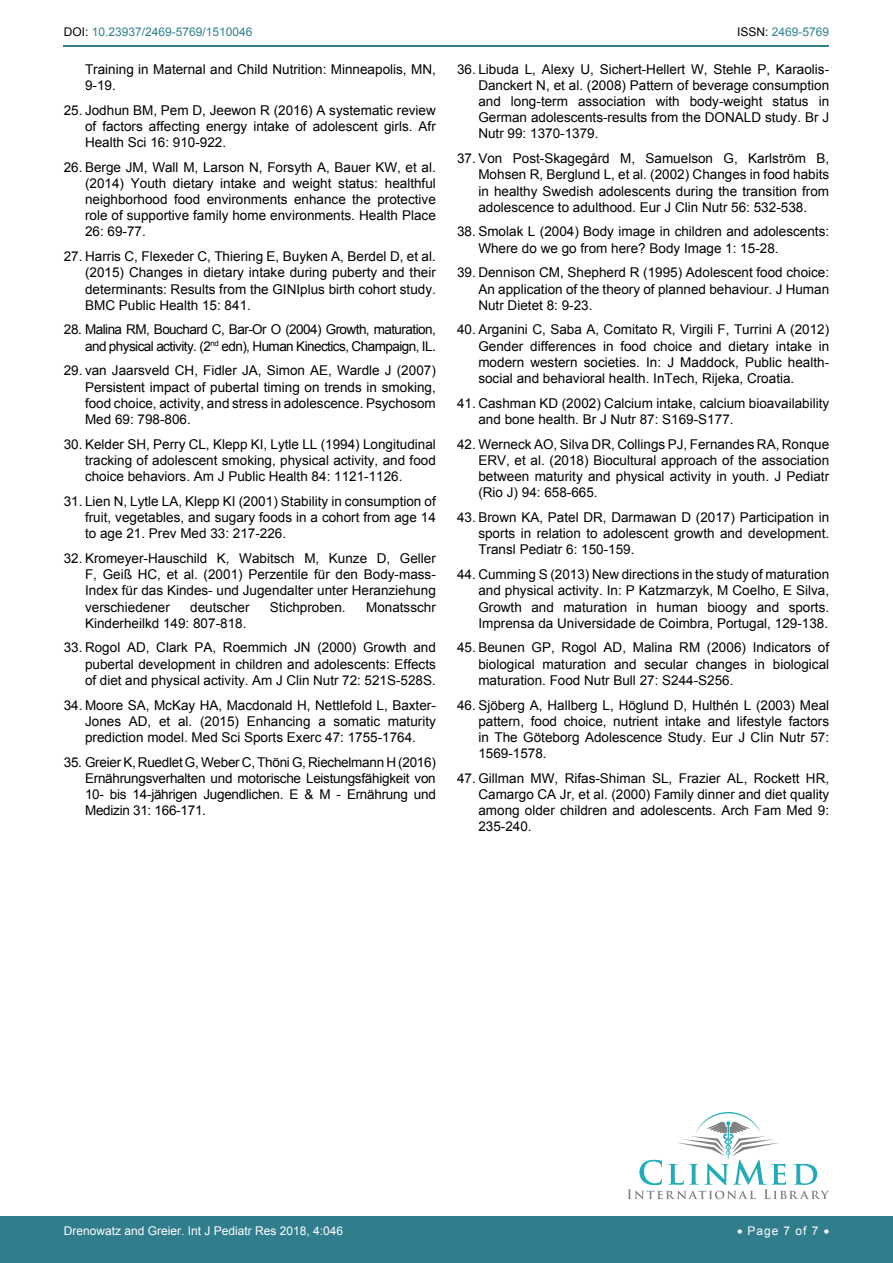
<style>
.page{position:relative;width:893px;height:1263px;background:#fff}
.page>*{position:absolute;margin:0;border:0;box-sizing:border-box;transform-origin:0 0}
.t1{font:13.5px/16.2px "Arial";color:#000;text-align:justify}
.t2{font:13.5px/16.2px "Arial";letter-spacing:-.04em;color:#000;text-align:right}
.t3{font:12px "Arial";color:#fff}
.t4{font:12px "Arial";color:#30808d}
.s1{color:#000}
</style>
<div class="page">
<hr style="left:64px;top:45px;width:765px;height:2px;background:#30808d">
<div style="left:0;top:1217px;width:893px;height:46px;background:#307d8d"></div>
<svg style="left:627px;top:1112px;width:202px;height:87px"></svg>
<p class="t4" style="left:64px;top:24px;width:190px"><span class="s1">DOI:</span> 10.23937/2469-5769/1510046</p>
<p class="t4" style="left:737px;top:24px;width:94px"><span class="s1">ISSN:</span> 2469-5769</p>
<p class="t1" style="left:85px;top:61px;width:352px">Training in Maternal and Child Nutrition: Minneapolis, MN,<br>9-19.</p>
<p class="t1" style="left:85px;top:102px;width:352px;text-indent:-21px">25. Jodhun BM, Pem D, Jeewon R (2016) A systematic review of factors affecting energy intake of adolescent girls. Afr Health Sci 16: 910-922.</p>
<p class="t1" style="left:85px;top:159px;width:352px;text-indent:-21px">26. Berge JM, Wall M, Larson N, Forsyth A, Bauer KW, et al. (2014) Youth dietary intake and weight status: healthful neighborhood food environments enhance the protective role of supportive family home environments. Health Place 26: 69-77.</p>
<p class="t1" style="left:85px;top:248px;width:352px;text-indent:-21px">27. Harris C, Flexeder C, Thiering E, Buyken A, Berdel D, et al. (2015) Changes in dietary intake during puberty and their determinants: Results from the GINIplus birth cohort study.<br>BMC Public Health 15: 841.</p>
<p class="t2" style="left:64px;top:322px;width:374px">28. Malina RM, Bouchard C, Bar-Or O (2004) Growth, maturation, and physical activity. (2<sup>nd</sup> edn), Human Kinectics, Champaign, IL.</p>
<p class="t1" style="left:85px;top:363px;width:352px;text-indent:-21px">29. van Jaarsveld CH, Fidler JA, Simon AE, Wardle J (2007)<br>Persistent impact of pubertal timing on trends in smoking, food choice, activity, and stress in adolescence. Psychosom Med 69: 798-806.</p>
<p class="t1" style="left:85px;top:436px;width:352px;text-indent:-21px">30. Kelder SH, Perry CL, Klepp KI, Lytle LL (1994) Longitudinal tracking of adolescent smoking, physical activity, and food choice behaviors. Am J Public Health 84: 1121-1126.</p>
<p class="t1" style="left:85px;top:493px;width:352px;text-indent:-21px">31. Lien N, Lytle LA, Klepp KI (2001) Stability in consumption of fruit, vegetables, and sugary foods in a cohort from age 14 to age 21. Prev Med 33: 217-226.</p>
<p class="t1" style="left:85px;top:550px;width:352px;text-indent:-21px">32. Kromeyer-Hauschild K, Wabitsch M, Kunze D, Geller F, Geiß HC, et al. (2001) Perzentile für den Body-mass-Index für das Kindes- und Jugendalter unter Heranziehung verschiedener</p>
<p class="t1" style="left:190px;top:599px;width:61px">deutscher</p>
<p class="t1" style="left:270px;top:599px;width:77px">Stichproben.</p>
<p class="t1" style="left:366px;top:599px;width:71px">Monatsschr</p>
<p class="t1" style="left:85px;top:615px;width:163px">Kinderheilkd 149: 807-818.</p>
<p class="t1" style="left:85px;top:640px;width:352px;text-indent:-21px">33. Rogol AD, Clark PA, Roemmich JN (2000) Growth and pubertal development in children and adolescents: Effects of diet and physical activity. Am J Clin Nutr 72: 521S-528S.</p>
<p class="t1" style="left:85px;top:697px;width:352px;text-indent:-21px">34. Moore SA, McKay HA, Macdonald H, Nettlefold L, Baxter-Jones AD, et al. (2015) Enhancing a somatic maturity prediction model. Med Sci Sports Exerc 47: 1755-1764.</p>
<p class="t1" style="left:85px;top:754px;width:352px;text-indent:-21px">35. Greier K, Ruedlet G, Weber C, Thöni G, Riechelmann H (2016)<br>Ernährungsverhalten und motorische Leistungsfähigkeit von 10- bis 14-jährigen Jugendlichen. E &amp; M - Ernährung und Medizin 31: 166-171.</p>
<p class="t1" style="left:478px;top:61px;width:352px;text-indent:-21px">36. Libuda L, Alexy U, Sichert-Hellert W, Stehle P, Karaolis-Danckert N, et al. (2008) Pattern of beverage consumption and long-term association with body-weight status in German adolescents-results from the DONALD study. Br J Nutr 99: 1370-1379.</p>
<p class="t1" style="left:478px;top:150px;width:352px;text-indent:-21px">37. Von Post-Skagegård M, Samuelson G, Karlström B, Mohsen R, Berglund L, et al. (2002) Changes in food habits in healthy Swedish adolescents during the transition from adolescence to adulthood. Eur J Clin Nutr 56: 532-538.</p>
<p class="t1" style="left:478px;top:224px;width:352px;text-indent:-21px">38. Smolak L (2004) Body image in children and adolescents:<br>Where do we go from here? Body Image 1: 15-28.</p>
<p class="t1" style="left:478px;top:265px;width:352px;text-indent:-21px">39. Dennison CM, Shepherd R (1995) Adolescent food choice:<br>An application of the theory of planned behaviour. J Human Nutr Dietet 8: 9-23.</p>
<p class="t1" style="left:478px;top:322px;width:352px;text-indent:-21px">40. Arganini C, Saba A, Comitato R, Virgili F, Turrini A (2012)<br>Gender differences in food choice and dietary intake in modern western societies. In: J Maddock, Public health&shy;social and behavioral health. InTech, Rijeka, Croatia.</p>
<p class="t1" style="left:478px;top:395px;width:352px;text-indent:-21px">41. Cashman KD (2002) Calcium intake, calcium bioavailability and bone health. Br J Nutr 87: S169-S177.</p>
<p class="t1" style="left:478px;top:436px;width:352px;text-indent:-21px">42. Werneck AO, Silva DR, Collings PJ, Fernandes RA, Ronque ERV, et al. (2018) Biocultural approach of the association between maturity and physical activity in youth. J Pediatr (Rio J) 94: 658-665.</p>
<p class="t1" style="left:478px;top:509px;width:352px;text-indent:-21px">43. Brown KA, Patel DR, Darmawan D (2017) Participation in sports in relation to adolescent growth and development.<br>Transl Pediatr 6: 150-159.</p>
<p class="t1" style="left:478px;top:566px;width:352px;text-indent:-21px">44. Cumming S (2013) New directions in the study of maturation and physical activity. In: P Katzmarzyk, M Coelho, E Silva, Growth and maturation in human bioogy and sports.<br>Imprensa da Universidade de Coimbra, Portugal, 129-138.</p>
<p class="t1" style="left:478px;top:640px;width:352px;text-indent:-21px">45. Beunen GP, Rogol AD, Malina RM (2006) Indicators of biological maturation and secular changes in biological maturation. Food Nutr Bull 27: S244-S256.</p>
<p class="t1" style="left:478px;top:697px;width:352px;text-indent:-21px">46. Sjöberg A, Hallberg L, Höglund D, Hulthén L (2003) Meal pattern, food choice, nutrient intake and lifestyle factors in The Göteborg Adolescence Study. Eur J Clin Nutr 57:<br>1569-1578.</p>
<p class="t1" style="left:478px;top:770px;width:352px;text-indent:-21px">47. Gillman MW, Rifas-Shiman SL, Frazier AL, Rockett HR, Camargo CA Jr, et al. (2000) Family dinner and diet quality among older children and adolescents. Arch Fam Med 9:<br>235-240.</p>
<p class="t3" style="left:64px;top:1223px;width:281px">Drenowatz and Greier. Int J Pediatr Res 2018, 4:046</p>
<p class="t3" style="left:737px;top:1223px;width:94px">• Page 7 of 7 •</p>
</div>
